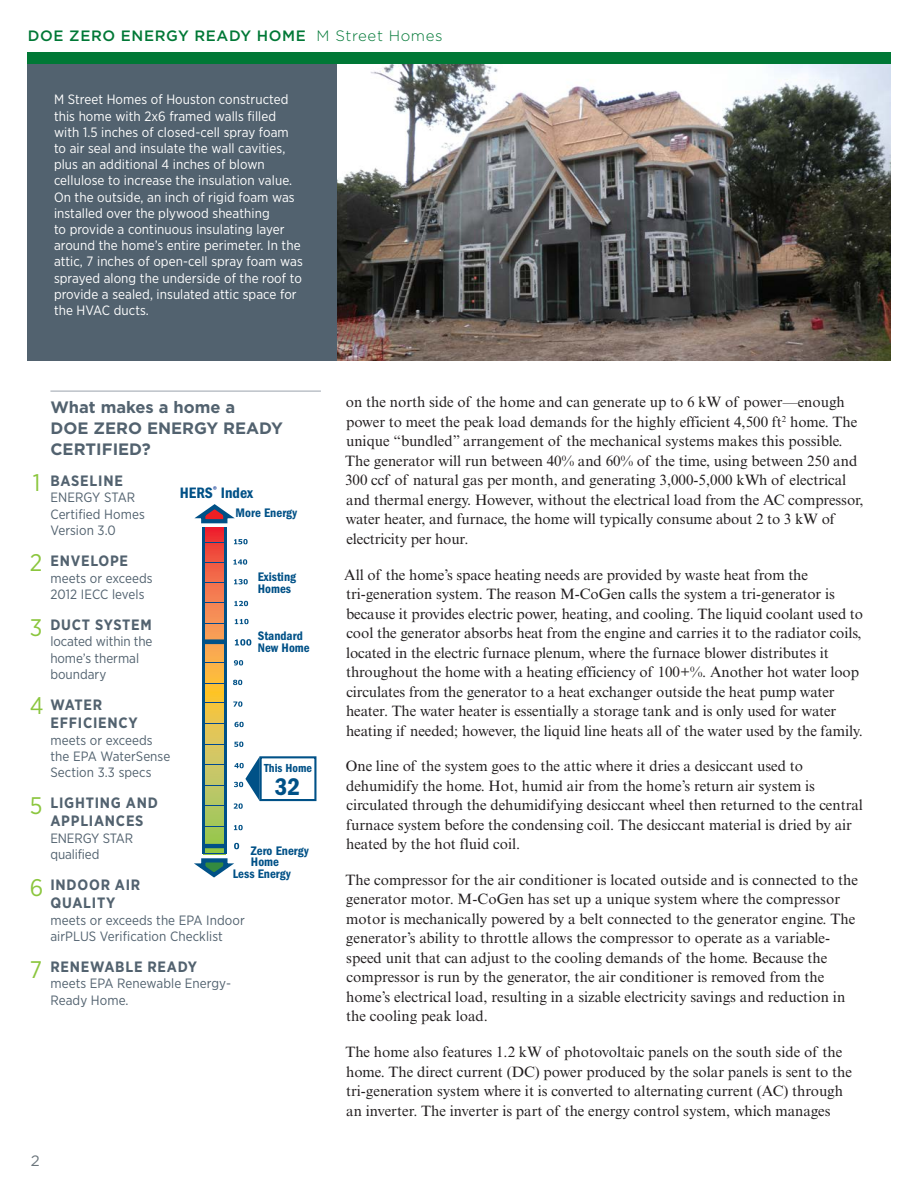
<style>
.page{position:relative;width:918px;height:1188px;background:#fff}
.page>*{position:absolute;margin:0;border:0;box-sizing:border-box;transform-origin:0 0}
.t1{font:24.9px "ITC Franklin Gothic Std Dm Cd";color:#005187}
.t2{font:24px "Gotham Narrow";color:#8bc63e}
.t3{font:700 16.5px/21px "Gotham";color:#52626f}
.t4{font:15.6px "ITC Franklin Gothic Std Dm Cd";color:#005187}
.t5{font:15px/19.5px "Times New Roman MT Std";color:#231f20}
.t6{font:700 15px/18px "Gotham Narrow";letter-spacing:.05em;color:#52626f}
.t7{font:500 15px "Gotham";letter-spacing:.04em;color:#007836}
.t8{font:15px "Gotham";color:#6a747b}
.t9{font:13.5px/16.2px "Gotham Narrow";letter-spacing:.005em;color:#fff}
.t10{font:13.5px/16.2px "Gotham Narrow";letter-spacing:.005em;color:#52626f}
.t11{font:12.75px/12.6px "ITC Franklin Gothic Std Dm Cd";color:#005187}
.t12{font:12.15px "ITC Franklin Gothic Std Dm Cd";color:#005187}
.t13{font:8.55px "ITC Franklin Gothic Std Dm Cd";color:#1d449b}
.s1{font-weight:300}
</style>
<div class="page">
<img style="left:336px;top:64px;width:555px;height:296px">
<div style="left:27px;top:58px;width:309px;height:302px;background:#52626f"></div>
<div style="left:27px;top:52px;width:864px;height:12px;background:#007836"></div>
<div style="left:260px;top:756px;width:56px;height:45px;border:2px solid #005187"></div>
<svg style="left:205px;top:528px;width:19px;height:315px;background:#da9f50"></svg>
<svg style="left:235px;top:619px;width:14px;height:5px"></svg>
<svg style="left:233px;top:701px;width:9px;height:6px"></svg>
<svg style="left:235px;top:639px;width:16px;height:7px"></svg>
<svg style="left:233px;top:559px;width:14px;height:6px"></svg>
<svg style="left:234px;top:579px;width:14px;height:5px"></svg>
<svg style="left:234px;top:601px;width:14px;height:5px"></svg>
<svg style="left:234px;top:660px;width:9px;height:5px"></svg>
<svg style="left:233px;top:680px;width:9px;height:5px"></svg>
<svg style="left:234px;top:742px;width:9px;height:5px"></svg>
<svg style="left:234px;top:825px;width:9px;height:5px"></svg>
<svg style="left:234px;top:756px;width:26px;height:53px"></svg>
<svg style="left:205px;top:562px;width:19px;height:1px"></svg>
<svg style="left:205px;top:542px;width:19px;height:1px"></svg>
<svg style="left:205px;top:602px;width:19px;height:1px"></svg>
<svg style="left:205px;top:623px;width:19px;height:1px"></svg>
<svg style="left:205px;top:663px;width:19px;height:1px"></svg>
<svg style="left:205px;top:683px;width:19px;height:1px"></svg>
<svg style="left:205px;top:703px;width:19px;height:1px"></svg>
<div style="left:202px;top:640px;width:25px;height:4px;border:4px solid #005187"></div>
<svg style="left:205px;top:582px;width:19px;height:1px"></svg>
<svg style="left:205px;top:724px;width:19px;height:1px"></svg>
<svg style="left:205px;top:745px;width:19px;height:1px"></svg>
<svg style="left:205px;top:765px;width:19px;height:1px"></svg>
<svg style="left:205px;top:786px;width:19px;height:1px"></svg>
<svg style="left:205px;top:806px;width:19px;height:1px"></svg>
<svg style="left:205px;top:826px;width:19px;height:1px"></svg>
<svg style="left:234px;top:722px;width:10px;height:5px"></svg>
<hr style="left:224px;top:528px;width:3px;height:326px;background:#005187">
<hr style="left:202px;top:528px;width:3px;height:326px;background:#005187">
<svg style="left:234px;top:539px;width:14px;height:5px"></svg>
<svg style="left:194px;top:843px;width:46px;height:35px"></svg>
<svg style="left:194px;top:504px;width:41px;height:20px"></svg>
<hr style="left:50px;top:391px;width:271px;height:1px;background:#9aa2ad">
<p class="t7" style="left:28px;top:28px;width:416px">DOE ZERO ENERGY READY HOME <span class="s1">M Street Homes</span></p>
<p class="t9" style="left:54px;top:91px;width:250px">M Street Homes of Houston constructed this home with 2x6 framed walls filled with 1.5 inches of closed-cell spray foam to air seal and insulate the wall cavities, plus an additional 4 inches of blown cellulose to increase the insulation value.<br>On the outside, an inch of rigid foam was installed over the plywood sheathing<br>to provide a continuous insulating layer around the home’s entire perimeter. In the attic, 7 inches of open-cell spray foam was sprayed along the underside of the roof to provide a sealed, insulated attic space for the HVAC ducts.</p>
<h2 class="t2" style="left:33px;top:468px;width:9px">1</h2>
<h2 class="t2" style="left:30px;top:548px;width:14px">2</h2>
<h2 class="t2" style="left:30px;top:613px;width:14px">3</h2>
<h2 class="t2" style="left:30px;top:691px;width:15px">4</h2>
<h2 class="t2" style="left:30px;top:791px;width:14px">5</h2>
<h2 class="t2" style="left:30px;top:873px;width:15px">6</h2>
<h2 class="t2" style="left:30px;top:954px;width:14px">7</h2>
<p class="t3" style="left:50px;top:396px;width:234px">What makes a home a<br>DOE ZERO ENERGY READY<br>CERTIFIED?</p>
<p class="t6" style="left:50px;top:472px;width:74px">BASELINE</p>
<p class="t10" style="left:50px;top:489px;width:96px">ENERGY STAR<br>Certified Homes<br>Version 3.0</p>
<p class="t6" style="left:50px;top:552px;width:79px">ENVELOPE</p>
<p class="t10" style="left:50px;top:569px;width:104px">meets or exceeds<br>2012 IECC levels</p>
<p class="t6" style="left:50px;top:616px;width:103px">DUCT SYSTEM</p>
<p class="t10" style="left:50px;top:633px;width:104px">located within the home’s thermal boundary</p>
<p class="t6" style="left:50px;top:696px;width:89px">WATER<br>EFFICIENCY</p>
<p class="t10" style="left:50px;top:731px;width:121px">meets or exceeds the EPA WaterSense<br>Section 3.3 specs</p>
<p class="t6" style="left:50px;top:794px;width:109px">LIGHTING AND<br>APPLIANCES</p>
<p class="t10" style="left:50px;top:830px;width:84px">ENERGY STAR qualified</p>
<p class="t6" style="left:50px;top:876px;width:91px">INDOOR AIR<br>QUALITY</p>
<p class="t10" style="left:50px;top:911px;width:196px">meets or exceeds the EPA Indoor airPLUS Verification Checklist</p>
<p class="t6" style="left:50px;top:958px;width:148px">RENEWABLE READY</p>
<p class="t10" style="left:50px;top:975px;width:182px">meets EPA Renewable Energy-<br>Ready Home.</p>
<p class="t13" style="left:213px;top:484px;width:6px">®</p>
<p class="t4" style="left:180px;top:484px;width:75px">HERS Index</p>
<p class="t11" style="left:236px;top:507px;width:63px">More Energy</p>
<p class="t11" style="left:258px;top:570px;width:40px">Existing<br>Homes</p>
<p class="t11" style="left:258px;top:629px;width:53px">Standard<br>New Home</p>
<p class="t12" style="left:264px;top:761px;width:50px">This Home</p>
<h1 class="t1" style="left:275px;top:773px;width:27px">32</h1>
<p class="t11" style="left:251px;top:844px;width:59px">Zero Energy</p>
<p class="t11" style="left:251px;top:856px;width:30px">Home</p>
<p class="t11" style="left:233px;top:867px;width:59px">Less Energy</p>
<p class="t8" style="left:31px;top:1153px;width:10px">2</p>
<p class="t5" style="left:345px;top:393px;width:520px">on the north side of the home and can generate up to 6 kW of power—enough power to meet the peak load demands for the highly efficient 4,500 ft<sup>2</sup> home. The unique “bundled” arrangement of the mechanical systems makes this possible.<br>The generator will run between 40% and 60% of the time, using between 250 and 300 ccf of natural gas per month, and generating 3,000-5,000 kWh of electrical and thermal energy. However, without the electrical load from the AC compressor, water heater, and furnace, the home will typically consume about 2 to 3 kW of electricity per hour.</p>
<p class="t5" style="left:344px;top:565px;width:520px">All of the home’s space heating needs are provided by waste heat from the tri-generation system. The reason M-CoGen calls the system a tri-generator is because it provides electric power, heating, and cooling. The liquid coolant used to cool the generator absorbs heat from the engine and carries it to the radiator coils, located in the electric furnace plenum, where the furnace blower distributes it throughout the home with a heating efficiency of 100+%. Another hot water loop circulates from the generator to a heat exchanger outside the heat pump water heater. The water heater is essentially a storage tank and is only used for water heating if needed; however, the liquid line heats all of the water used by the family.</p>
<p class="t5" style="left:346px;top:756px;width:519px">One line of the system goes to the attic where it dries a desiccant used to dehumidify the home. Hot, humid air from the home’s return air system is circulated through the dehumidifying desiccant wheel then returned to the central furnace system before the condensing coil. The desiccant material is dried by air heated by the hot fluid coil.</p>
<p class="t5" style="left:345px;top:870px;width:514px">The compressor for the air conditioner is located outside and is connected to the generator motor. M-CoGen has set up a unique system where the compressor motor is mechanically powered by a belt connected to the generator engine. The generator’s ability to throttle allows the compressor to operate as a variable&shy;speed unit that can adjust to the cooling demands of the home. Because the compressor is run by the generator, the air conditioner is removed from the home’s electrical load, resulting in a sizable electricity savings and reduction in the cooling peak load.</p>
<p class="t5" style="left:345px;top:1042px;width:508px">The home also features 1.2 kW of photovoltaic panels on the south side of the home. The direct current (DC) power produced by the solar panels is sent to the tri-generation system where it is converted to alternating current (AC) through an inverter. The inverter is part of the energy control system, which manages</p>
</div>
